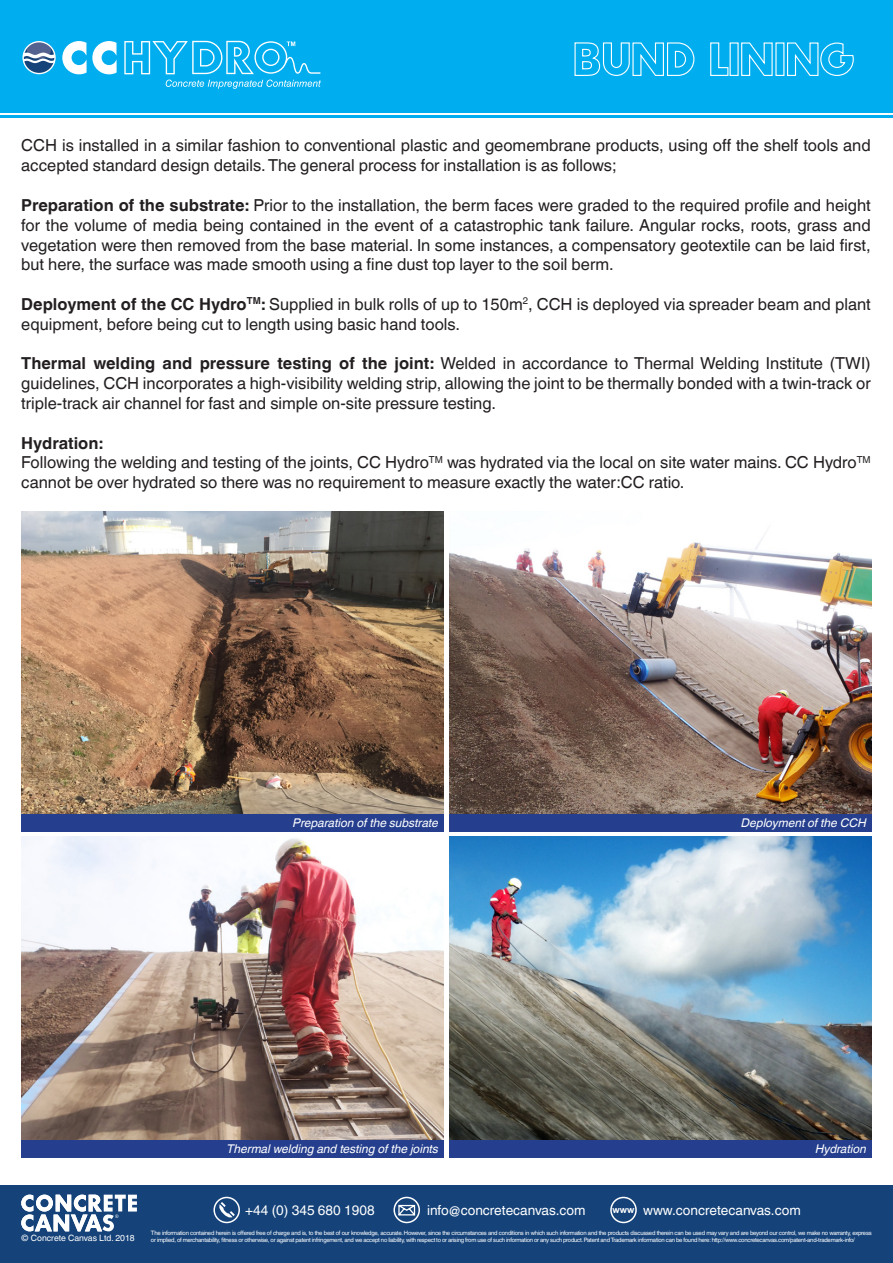
<style>
.page{position:relative;width:893px;height:1263px;background:#fff}
.page>*{position:absolute;margin:0;border:0;box-sizing:border-box;transform-origin:0 0}
.t1{font:16.5px/19.8px "Helvetica World";color:#231f20}
.t2{font:700 16.5px "Helvetica World";color:#231f20}
.t3{font:13.65px "Helvetica World";color:#fff}
.t4{font:italic 12px "Helvetica World";color:#fff}
.t5{font:8.7px "Helvetica World";color:#fff}
.t6{font:6px/6.9px "Helvetica World";letter-spacing:-.04em;color:#fff}
.s1{font-weight:700}
.s2{font-family:"Arial";font-weight:700;font-size:9.3px}
</style>
<div class="page">
<img style="left:21px;top:511px;width:423px;height:303px">
<img style="left:449px;top:534px;width:423px;height:280px">
<img style="left:21px;top:837px;width:423px;height:303px">
<img style="left:449px;top:837px;width:423px;height:303px">
<div style="left:0;top:1185px;width:893px;height:78px;background:#144279"></div>
<div style="left:0;top:0;width:893px;height:117px;background:#00aeef"></div>
<div style="left:213px;top:1197px;width:27px;height:26px;border:2px solid #fff;border-radius:50%"></div>
<svg style="left:217px;top:1202px;width:18px;height:17px"></svg>
<div style="left:610px;top:1197px;width:27px;height:26px;border:2px solid #fff;border-radius:50%"></div>
<div style="left:393px;top:1197px;width:27px;height:26px;border:2px solid #fff;border-radius:50%"></div>
<svg style="left:397px;top:1204px;width:19px;height:13px"></svg>
<svg style="left:62px;top:41px;width:55px;height:33px"></svg>
<svg style="left:166px;top:80px;width:155px;height:9px"></svg>
<svg style="left:22px;top:41px;width:34px;height:33px"></svg>
<svg style="left:124px;top:41px;width:196px;height:33px"></svg>
<svg style="left:21px;top:1194px;width:116px;height:37px"></svg>
<hr style="left:0;top:113px;width:893px;height:2px;background:#fff">
<div style="left:21px;top:814px;width:423px;height:17px;background:#253f8e"></div>
<div style="left:449px;top:814px;width:423px;height:17px;background:#253f8e"></div>
<div style="left:21px;top:1140px;width:423px;height:17px;background:#253f8e"></div>
<div style="left:449px;top:1140px;width:423px;height:17px;background:#253f8e"></div>
<svg style="left:574px;top:42px;width:121px;height:34px"></svg>
<svg style="left:710px;top:42px;width:19px;height:34px"></svg>
<svg style="left:741px;top:42px;width:32px;height:34px"></svg>
<svg style="left:787px;top:42px;width:67px;height:34px"></svg>
<p class="t1" style="left:21px;top:136px;width:851px">CCH is installed in a similar fashion to conventional plastic and geomembrane products, using off the shelf tools and accepted standard design details. The general process for installation is as follows;</p>
<p class="t1" style="left:21px;top:195px;width:851px;text-align:justify"><span class="s1">Preparation of the substrate:</span> Prior to the installation, the berm faces were graded to the required profile and height for the volume of media being contained in the event of a catastrophic tank failure. Angular rocks, roots, grass and vegetation were then removed from the base material. In some instances, a compensatory geotextile can be laid first, but here, the surface was made smooth using a fine dust top layer to the soil berm.</p>
<p class="t1" style="left:21px;top:294px;width:851px"><span class="s1">Deployment of the CC Hydro</span><sup>TM</sup><span class="s1">:</span> Supplied in bulk rolls of up to 150m<sup>2</sup>, CCH is deployed via spreader beam and plant equipment, before being cut to length using basic hand tools.</p>
<p class="t1" style="left:21px;top:354px;width:851px;text-align:justify"><span class="s1">Thermal welding and pressure testing of the joint:</span> Welded in accordance to Thermal Welding Institute (TWI) guidelines, CCH incorporates a high-visibility welding strip, allowing the joint to be thermally bonded with a twin-track or triple-track air channel for fast and simple on-site pressure testing.</p>
<p class="t2" style="left:21px;top:433px;width:83px">Hydration:</p>
<p class="t1" style="left:21px;top:453px;width:851px">Following the welding and testing of the joints, CC Hydro<sup>TM</sup> was hydrated via the local on site water mains. CC Hydro<sup>TM </sup>cannot be over hydrated so there was no requirement to measure exactly the water:CC ratio.</p>
<p class="t4" style="left:293px;top:816px;width:147px">Preparation of the substrate</p>
<p class="t4" style="left:227px;top:1142px;width:213px">Thermal welding and testing of the joints</p>
<p class="t4" style="left:741px;top:816px;width:127px">Deployment of the CCH</p>
<p class="t4" style="left:815px;top:1142px;width:52px">Hydration</p>
<p class="t3" style="left:245px;top:1202px;width:131px">+44 (0) 345 680 1908</p>
<p class="t3" style="left:427px;top:1202px;width:160px">info@concretecanvas.com</p>
<p class="t3" style="left:613px;top:1202px;width:190px"><span class="s2">www</span> www.concretecanvas.com</p>
<p class="t5" style="left:21px;top:1233px;width:115px">© Concrete Canvas Ltd. 2018</p>
<p class="t6" style="left:151px;top:1229px;width:722px">The information contained herein is offered free of charge and is, to the best of our knowledge, accurate. However, since the circumstances and conditions in which such information and the products discussed therein can be used may vary and are beyond our control, we make no warranty, express or implied, of merchantability, fitness or otherwise, or against patent infringement, and we accept no liability, with respect to or arising from use of such information or any such product. Patent and Trademark information can be found here: http://www.concretecanvas.com/patent-and-trademark-info/</p>
</div>
